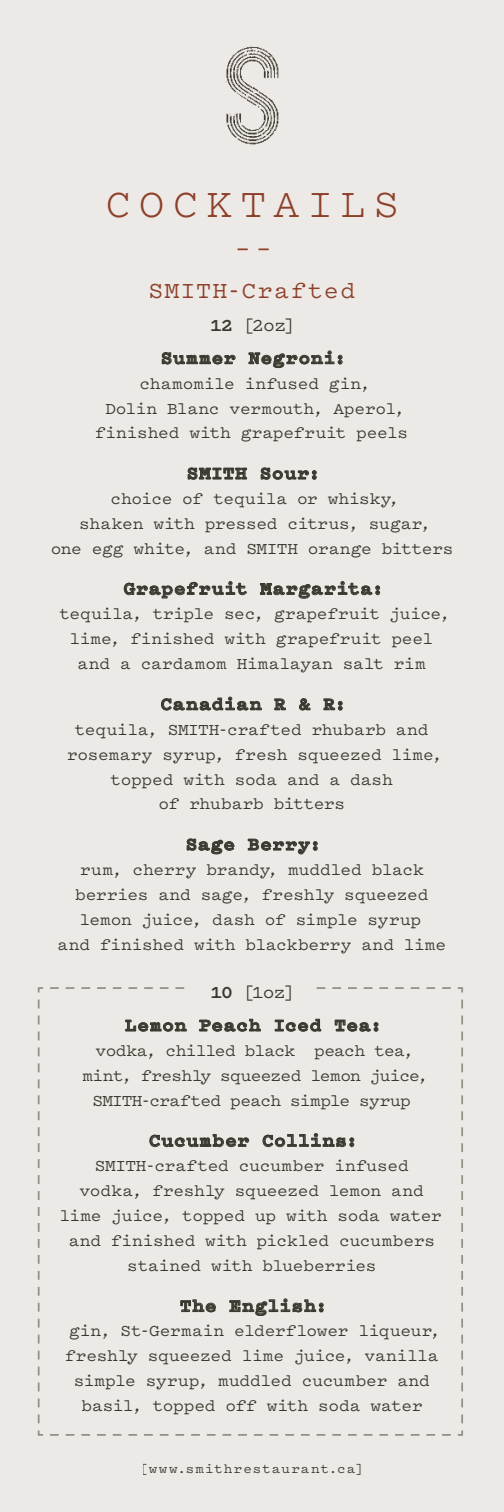
<style>
.page{position:relative;width:504px;height:1512px;background:#ede9e6}
.page>*{position:absolute;margin:0;border:0;box-sizing:border-box;transform-origin:0 0}
.t1{font:42px "Pitch";letter-spacing:.185em;color:#98472f}
.t2{font:31.5px "Pitch";color:#98472f}
.t3{font:500 24.5px "Pitch";letter-spacing:.05em;color:#98472f}
.t4{font:700 19.25px/32.7px "Pitch";letter-spacing:.035em;color:#403f35;text-align:center}
.t5{font:500 17.5px/24.8px "Pitch";letter-spacing:-.015em;color:#403f35;text-align:center}
.t6{font:500 17.5px/24.8px "Pitch";letter-spacing:-.045em;color:#403f35;text-align:center}
.t7{font:500 14px "Pitch";letter-spacing:.075em;color:#403f35}
.s1{font-weight:500}
</style>
<div class="page">
<img style="left:225px;top:46px;width:54px;height:99px">
<svg style="left:37px;top:987px;width:426px;height:449px"></svg>
<div style="left:189px;top:968px;width:123px;height:37px;background:#ede9e6"></div>
<svg style="left:162px;top:352px;width:74px;height:12px"></svg>
<svg style="left:249px;top:350px;width:93px;height:18px"></svg>
<svg style="left:188px;top:467px;width:59px;height:13px"></svg>
<svg style="left:261px;top:467px;width:55px;height:13px"></svg>
<svg style="left:124px;top:581px;width:123px;height:18px"></svg>
<svg style="left:260px;top:581px;width:120px;height:18px"></svg>
<svg style="left:161px;top:697px;width:101px;height:14px"></svg>
<svg style="left:274px;top:698px;width:12px;height:12px"></svg>
<svg style="left:299px;top:698px;width:12px;height:12px"></svg>
<svg style="left:324px;top:698px;width:18px;height:12px"></svg>
<svg style="left:187px;top:838px;width:47px;height:16px"></svg>
<svg style="left:248px;top:839px;width:69px;height:15px"></svg>
<svg style="left:125px;top:1020px;width:62px;height:12px"></svg>
<svg style="left:199px;top:1019px;width:62px;height:13px"></svg>
<svg style="left:275px;top:1019px;width:46px;height:13px"></svg>
<svg style="left:335px;top:1020px;width:43px;height:12px"></svg>
<svg style="left:149px;top:1134px;width:100px;height:13px"></svg>
<svg style="left:263px;top:1133px;width:91px;height:14px"></svg>
<svg style="left:180px;top:1299px;width:36px;height:13px"></svg>
<svg style="left:229px;top:1298px;width:94px;height:18px"></svg>
<h1 class="t1" style="left:106px;top:175px;width:295px">COCKTAILS</h1>
<h2 class="t2" style="left:233px;top:226px;width:42px">––</h2>
<h3 class="t3" style="left:149px;top:274px;width:208px">SMITH-Crafted</h3>
<p class="t4" style="left:161px;top:308px;width:187px">12 <span class="s1">[2oz]<br></span>Summer Negroni:</p>
<p class="t5" style="left:95px;top:370px;width:314px">chamomile infused gin,<br>Dolin Blanc vermouth, Aperol, finished with grapefruit peels</p>
<p class="t4" style="left:187px;top:456px;width:135px">SMITH Sour:</p>
<p class="t5" style="left:50px;top:485px;width:405px">choice of tequila or whisky,<br>shaken with pressed citrus, sugar,<br>one egg white, and SMITH orange bitters</p>
<p class="t4" style="left:124px;top:572px;width:262px">Grapefruit Margarita:</p>
<p class="t5" style="left:59px;top:601px;width:392px">tequila, triple sec, grapefruit juice, lime, finished with grapefruit peel and a cardamom Himalayan salt rim</p>
<p class="t4" style="left:161px;top:687px;width:187px">Canadian R &amp; R:</p>
<p class="t5" style="left:67px;top:716px;width:377px">tequila, SMITH-crafted rhubarb and rosemary syrup, fresh squeezed lime, topped with soda and a dash<br>of rhubarb bitters</p>
<p class="t4" style="left:186px;top:827px;width:137px">Sage Berry:</p>
<p class="t5" style="left:58px;top:856px;width:390px">rum, cherry brandy, muddled black berries and sage, freshly squeezed lemon juice, dash of simple syrup<br>and finished with blackberry and lime</p>
<p class="t4" style="left:125px;top:975px;width:259px">10 <span class="s1">[1oz]<br></span>Lemon Peach Iced Tea:</p>
<p class="t6" style="left:82px;top:1037px;width:347px">vodka, chilled black peach tea, mint, freshly squeezed lemon juice,<br>SMITH-crafted peach simple syrup</p>
<p class="t4" style="left:149px;top:1124px;width:210px">Cucumber Collins:</p>
<p class="t5" style="left:59px;top:1153px;width:384px">SMITH-crafted cucumber infused<br>vodka, freshly squeezed lemon and lime juice, topped up with soda water and finished with pickled cucumbers stained with blueberries</p>
<p class="t4" style="left:180px;top:1289px;width:149px">The English:</p>
<p class="t5" style="left:65px;top:1318px;width:377px">gin, St-Germain elderflower liqueur, freshly squeezed lime juice, vanilla simple syrup, muddled cucumber and basil, topped off with soda water</p>
<p class="t7" style="left:141px;top:1459px;width:224px">[www.smithrestaurant.ca]</p>
</div>
